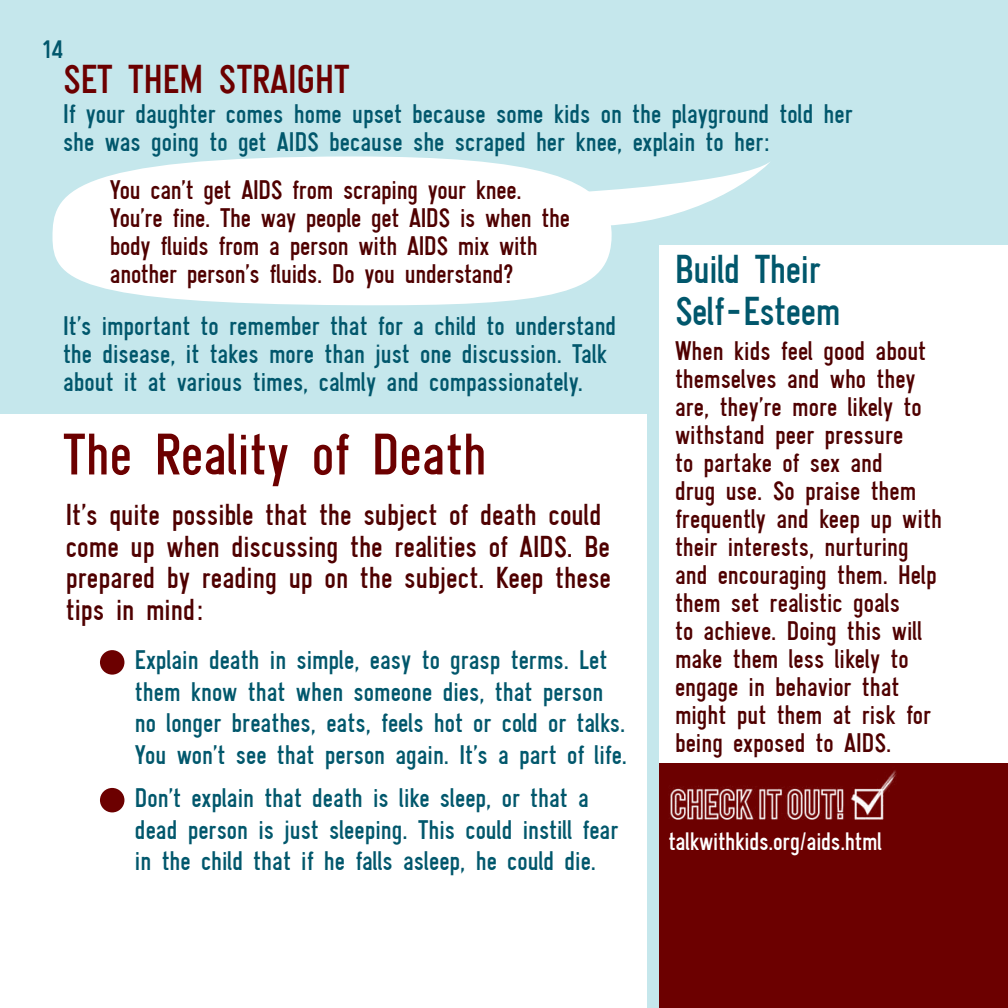
<style>
.page{position:relative;width:1008px;height:1008px;background:#fff}
.page>*{position:absolute;margin:0;border:0;box-sizing:border-box;transform-origin:0 0}
.t1{font:61.25px "Gliscor Gothic";color:#6c0000}
.t2{font:42px/42px "Gliscor Gothic";letter-spacing:-.01em;color:#01576c}
.t3{font:42px "Gliscor Gothic";color:#6c0000}
.t4{font:31.5px/31.5px "Gliscor Gothic";color:#4f0000}
.t5{font:28px/31.5px "Gliscor Gothic";color:#01576c}
.t6{font:28px/28px "Gliscor Gothic";color:#4f0000}
.t7{font:26.25px "Gliscor Gothic";letter-spacing:-.01em;color:#fff}
.t8{font:26.25px "Gliscor Gothic";color:#01576c}
</style>
<div class="page">
<div style="left:0;top:0;width:1008px;height:244px;background:#c5e7ec"></div>
<div style="left:0;top:202px;width:648px;height:211px;background:#c5e7ec"></div>
<svg style="left:52px;top:156px;width:560px;height:150px;background:#f7fcfc"></svg>
<svg style="left:581px;top:161px;width:189px;height:66px"></svg>
<div style="left:658px;top:764px;width:350px;height:244px;background:#6c0000"></div>
<div style="left:648px;top:234px;width:11px;height:774px;background:#c5e7ec"></div>
<div style="left:100px;top:650px;width:24px;height:25px;background:#6c0000;border-radius:50%"></div>
<div style="left:100px;top:788px;width:24px;height:24px;background:#6c0000;border-radius:50%"></div>
<img style="left:670px;top:770px;width:227px;height:50px">
<p class="t8" style="left:41px;top:33px;width:24px">14</p>
<h3 class="t3" style="left:63px;top:54px;width:288px">SET THEM STRAIGHT</h3>
<p class="t5" style="left:63px;top:99px;width:791px;line-height:28px">If your daughter comes home upset because some kids on the playground told her she was going to get AIDS because she scraped her knee, explain to her:</p>
<p class="t6" style="left:110px;top:175px;width:462px">You can’t get AIDS from scraping your knee.<br>You’re fine. The way people get AIDS is when the body fluids from a person with AIDS mix with another person’s fluids. Do you understand?</p>
<p class="t5" style="left:63px;top:312px;width:555px;line-height:28px">It’s important to remember that for a child to understand the disease, it takes more than just one discussion. Talk about it at various times, calmly and compassionately.</p>
<h3 class="t1" style="left:63px;top:418px;width:425px">The Reality of Death</h3>
<p class="t4" style="left:66px;top:499px;width:547px">It’s quite possible that the subject of death could come up when discussing the realities of AIDS. Be prepared by reading up on the subject. Keep these tips in mind:</p>
<p class="t5" style="left:135px;top:644px;width:494px">Explain death in simple, easy to grasp terms. Let them know that when someone dies, that person no longer breathes, eats, feels hot or cold or talks.<br>You won’t see that person again. It’s a part of life.</p>
<p class="t5" style="left:135px;top:782px;width:485px">Don’t explain that death is like sleep, or that a dead person is just sleeping. This could instill fear in the child that if he falls asleep, he could die.</p>
<h4 class="t2" style="left:675px;top:248px;width:167px">Build Their<br>Self-Esteem</h4>
<p class="t6" style="left:675px;top:336px;width:268px">When kids feel good about themselves and who they are, they’re more likely to withstand peer pressure<br>to partake of sex and<br>drug use. So praise them frequently and keep up with their interests, nurturing and encouraging them. Help them set realistic goals<br>to achieve. Doing this will make them less likely to engage in behavior that might put them at risk for being exposed to AIDS.</p>
<p class="t7" style="left:668px;top:825px;width:215px">talkwithkids.org/aids.html</p>
</div>
